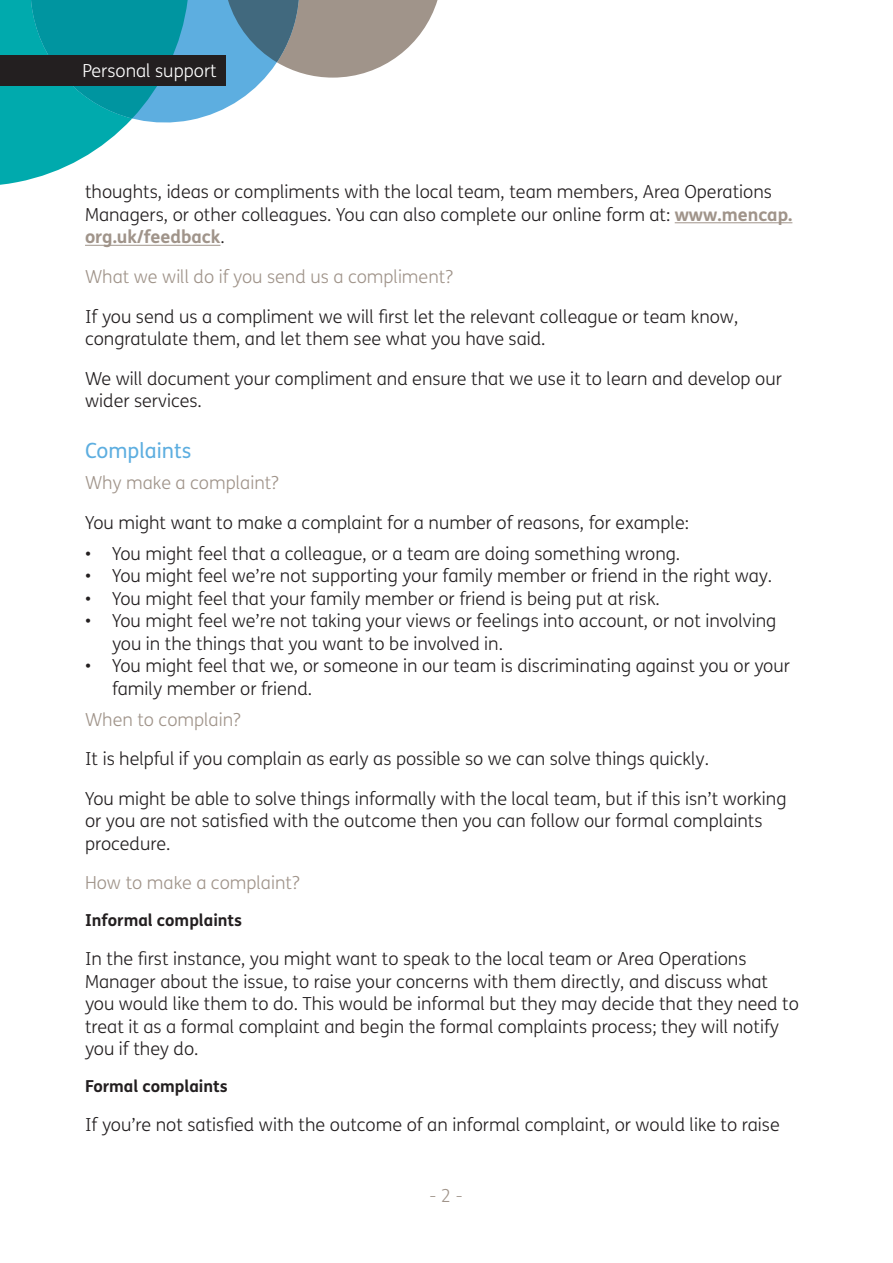
<style>
.page{position:relative;width:893px;height:1263px;background:#fff}
.page>*{position:absolute;margin:0;border:0;box-sizing:border-box;transform-origin:0 0}
.t1{font:21px "FS Mencap";color:#5daee0}
.t2{font:300 18px/22.5px "FS Mencap";color:#231f20}
.t3{font:300 18px "FS Mencap";color:#a0948a}
.t4{font:300 18px "FS Mencap";color:#fff}
.t5{font:700 16.5px "FS Mencap";color:#231f20}
.s1{font-weight:700;color:#a0948a}
</style>
<div class="page">
<svg style="left:0;top:0;width:437px;height:185px"></svg>
<div style="left:0;top:55px;width:225px;height:31px;background:#231f20"></div>
<hr style="left:675px;top:222px;width:117px;height:1px;background:#a0948a">
<hr style="left:85px;top:245px;width:135px;height:1px;background:#a0948a">
<p class="t4" style="left:82px;top:61px;width:136px">Personal support</p>
<p class="t2" style="left:85px;top:181px;width:709px">thoughts, ideas or compliments with the local team, team members, Area Operations<br>Managers, or other colleagues. You can also complete our online form at: <span class="s1">www.mencap. org.uk/feedback</span>.</p>
<p class="t3" style="left:85px;top:266px;width:369px">What we will do if you send us a compliment?</p>
<p class="t2" style="left:85px;top:305px;width:655px">If you send us a compliment we will first let the relevant colleague or team know, congratulate them, and let them see what you have said.</p>
<p class="t2" style="left:85px;top:367px;width:698px">We will document your compliment and ensure that we use it to learn and develop our wider services.</p>
<p class="t1" style="left:85px;top:438px;width:108px">Complaints</p>
<p class="t3" style="left:85px;top:472px;width:195px">Why make a complaint?</p>
<p class="t2" style="left:85px;top:511px;width:606px">You might want to make a complaint for a number of reasons, for example:</p>
<p class="t2" style="left:85px;top:542px;width:597px">• You might feel that a colleague, or a team are doing something wrong.</p>
<p class="t2" style="left:85px;top:565px;width:689px">• You might feel we’re not supporting your family member or friend in the right way.</p>
<p class="t2" style="left:85px;top:587px;width:576px">• You might feel that your family member or friend is being put at risk.</p>
<p class="t2" style="left:112px;top:610px;width:666px;text-indent:-27px">• You might feel we’re not taking your views or feelings into account, or not involving you in the things that you want to be involved in.</p>
<p class="t2" style="left:112px;top:655px;width:679px;text-indent:-27px">• You might feel that we, or someone in our team is discriminating against you or your family member or friend.</p>
<p class="t3" style="left:85px;top:709px;width:157px">When to complain?</p>
<p class="t2" style="left:85px;top:739px;width:703px;line-height:39.5px">It is helpful if you complain as early as possible so we can solve things quickly.<br>You might be able to solve things informally with the local team, but if this isn’t working</p>
<p class="t2" style="left:85px;top:810px;width:679px">or you are not satisfied with the outcome then you can follow our formal complaints procedure.</p>
<p class="t3" style="left:85px;top:872px;width:216px">How to make a complaint?</p>
<p class="t5" style="left:85px;top:909px;width:159px">Informal complaints</p>
<p class="t2" style="left:85px;top:948px;width:715px">In the first instance, you might want to speak to the local team or Area Operations Manager about the issue, to raise your concerns with them directly, and discuss what you would like them to do. This would be informal but they may decide that they need to treat it as a formal complaint and begin the formal complaints process; they will notify you if they do.</p>
<p class="t5" style="left:85px;top:1075px;width:144px">Formal complaints</p>
<p class="t2" style="left:85px;top:1114px;width:696px">If you’re not satisfied with the outcome of an informal complaint, or would like to raise</p>
<p class="t3" style="left:430px;top:1185px;width:35px">- 2 -</p>
</div>
